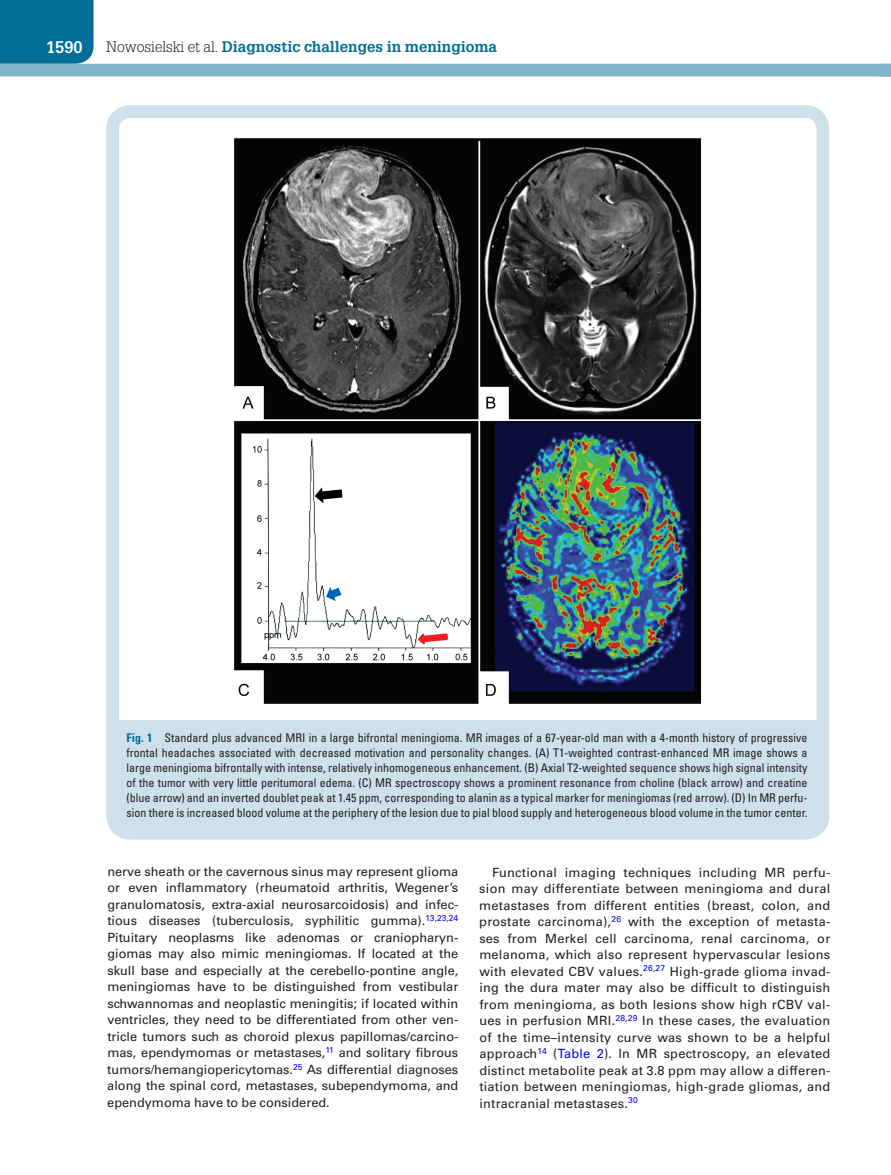
<style>
.page{position:relative;width:891px;height:1175px;background:#fff}
.page>*{position:absolute;margin:0;border:0;box-sizing:border-box;transform-origin:0 0}
.t1{font:700 16.5px "Glypha LT Std";color:#fff}
.t2{font:700 15px "Glypha LT Std";color:#006e96}
.t3{font:12.75px/16.5px "Univers LT Std";letter-spacing:.01em;color:#231f20;text-align:justify}
.t4{font:condensed 12px/15px "Univers LT Std";color:#231f20;text-align:justify}
.s1{font-weight:300;color:#231f20}
.s2{font-weight:700;color:#006e96}
.s3{color:#00f}
</style>
<div class="page">
<div style="left:0;top:0;width:94px;height:64px;background:#006e96"></div>
<div style="left:0;top:64px;width:891px;height:12px;background:#7fb4ca"></div>
<div style="left:118px;top:720px;width:700px;height:110px;background:#cee0ea"></div>
<img style="left:234px;top:138px;width:467px;height:566px">
<div style="left:106px;top:105px;width:723px;height:734px;border:13px solid #cee0ea;border-radius:18px"></div>
<p class="t1" style="left:46px;top:37px;width:38px">1590</p>
<p class="t2" style="left:106px;top:37px;width:392px"><span class="s1">Nowosielski et al.</span> Diagnostic challenges in meningioma</p>
<p class="t4" style="left:127px;top:729px;width:683px"><span class="s2">Fig. 1</span> Standard plus advanced MRI in a large bifrontal meningioma. MR images of a 67-year-old man with a 4-month history of progressive frontal headaches associated with decreased motivation and personality changes. (A) T1-weighted contrast-enhanced MR image shows a large meningioma bifrontally with intense, relatively inhomogeneous enhancement. (B) Axial T2-weighted sequence shows high signal intensity of the tumor with very little peritumoral edema. (C) MR spectroscopy shows a prominent resonance from choline (black arrow) and creatine (blue arrow) and an inverted doublet peak at 1.45 ppm, corresponding to alanin as a typical marker for meningiomas (red arrow). (D) In MR perfu&shy;sion there is increased blood volume at the periphery of the lesion due to pial blood supply and heterogeneous blood volume in the tumor center.</p>
<p class="t3" style="left:107px;top:863px;width:353px">nerve sheath or the cavernous sinus may represent glioma or even inflammatory (rheumatoid arthritis, Wegener’s granulomatosis, extra-axial neurosarcoidosis) and infec&shy;tious diseases (tuberculosis, syphilitic gumma).<sup>13</sup><sup>,</sup><sup>23</sup><sup>,</sup><sup>24<br></sup>Pituitary neoplasms like adenomas or craniopharyn&shy;giomas may also mimic meningiomas. If located at the skull base and especially at the cerebello-pontine angle, meningiomas have to be distinguished from vestibular schwannomas and neoplastic meningitis; if located within ventricles, they need to be differentiated from other ven&shy;tricle tumors such as choroid plexus papillomas/carcino&shy;mas, ependymomas or metastases,<sup>11</sup> and solitary fibrous tumors/hemangiopericytomas.<sup>25</sup> As differential diagnoses along the spinal cord, metastases, subependymoma, and ependymoma have to be considered.</p>
<p class="t3" style="left:479px;top:864px;width:353px;text-indent:13px">Functional imaging techniques including MR perfu&shy;sion may differentiate between meningioma and dural metastases from different entities (breast, colon, and prostate carcinoma),<sup>26</sup> with the exception of metasta&shy;ses from Merkel cell carcinoma, renal carcinoma, or melanoma, which also represent hypervascular lesions with elevated CBV values.<sup>26</sup><sup>,</sup><sup>27</sup> High-grade glioma invad&shy;ing the dura mater may also be difficult to distinguish from meningioma, as both lesions show high rCBV val&shy;ues in perfusion MRI.<sup>28</sup><sup>,</sup><sup>29</sup> In these cases, the evaluation of the time–intensity curve was shown to be a helpful approach<sup>14</sup> (<span class="s3">Table 2</span>). In MR spectroscopy, an elevated distinct metabolite peak at 3.8 ppm may allow a differen&shy;tiation between meningiomas, high-grade gliomas, and intracranial metastases.<sup>30</sup></p>
</div>
